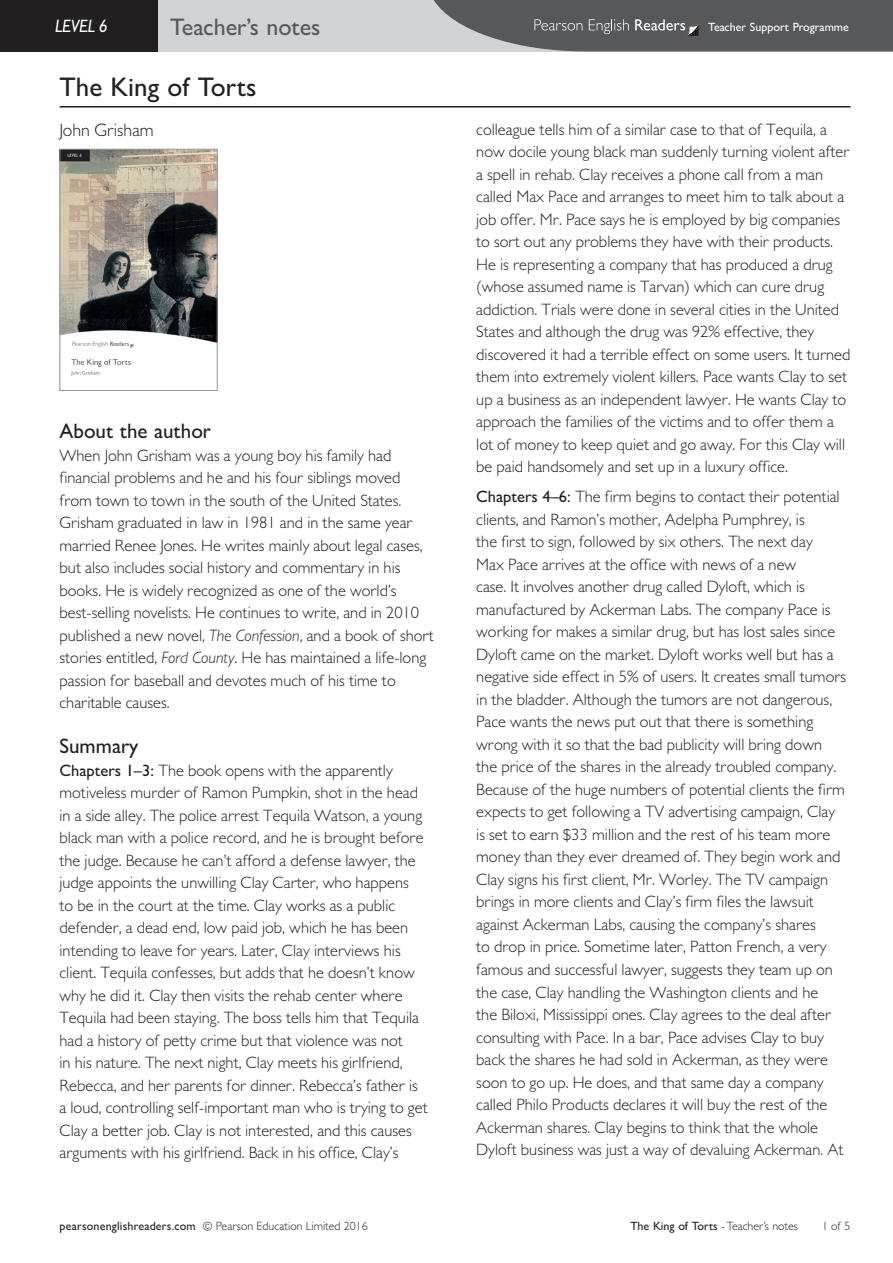
<style>
.page{position:relative;width:893px;height:1263px;background:#fff}
.page>*{position:absolute;margin:0;border:0;box-sizing:border-box;transform-origin:0 0}
.t1{font:500 27px "Gill Sans MT Pro";color:#231f20}
.t2{font:500 24px "Gill Sans MT Pro";color:#57585a}
.t3{font:500 21px "Gill Sans MT Pro";color:#231f20}
.t4{font:300 18px "Gill Sans MT Pro";color:#231f20}
.t5{font:italic 500 18px "Gill Sans MT Pro";letter-spacing:-.015em;color:#fff;scale:.95 1}
.t6{font:300 16.5px/22.5px "Gill Sans MT Pro";color:#231f20}
.t7{font:300 12px "Gill Sans MT Pro";color:#231f20}
.t8{font:500 12px "Gill Sans MT Pro";color:#fff}
.s1{font-style:italic}
.s2{font-weight:500}
</style>
<div class="page">
<hr style="left:60px;top:106px;width:790px;height:2px;background:#231f20">
<div style="left:0;top:0;width:893px;height:51px;background:#d1d2d4"></div>
<div style="left:0;top:0;width:157px;height:51px;background:#231f20"></div>
<svg style="left:434px;top:0;width:459px;height:51px;background:#646567"></svg>
<img style="left:62px;top:151px;width:153px;height:225px">
<div style="left:60px;top:149px;width:157px;height:242px;border:1px solid #939598"></div>
<p class="t5" style="left:55px;top:15px;width:57px">LEVEL 6</p>
<h2 class="t2" style="left:170px;top:13px;width:152px">Teacher’s notes</h2>
<p class="t8" style="left:708px;top:20px;width:142px">Teacher Support Programme</p>
<h1 class="t1" style="left:60px;top:71px;width:198px">The King of Torts</h1>
<p class="t4" style="left:60px;top:119px;width:96px">John Grisham</p>
<p class="t3" style="left:60px;top:419px;width:153px">About the author</p>
<p class="t6" style="left:60px;top:444px;width:376px">When John Grisham was a young boy his family had financial problems and he and his four siblings moved from town to town in the south of the United States.<br>Grisham graduated in law in 1981 and in the same year married Renee Jones. He writes mainly about legal cases, but also includes social history and commentary in his books. He is widely recognized as one of the world’s best-selling novelists. He continues to write, and in 2010 published a new novel, <span class="s1">The Confession</span>, and a book of short stories entitled, <span class="s1">Ford County</span>. He has maintained a life-long passion for baseball and devotes much of his time to charitable causes.</p>
<p class="t3" style="left:60px;top:734px;width:80px">Summary</p>
<p class="t6" style="left:60px;top:759px;width:370px"><span class="s2">Chapters 1–3:</span> The book opens with the apparently motiveless murder of Ramon Pumpkin, shot in the head in a side alley. The police arrest Tequila Watson, a young black man with a police record, and he is brought before the judge. Because he can’t afford a defense lawyer, the judge appoints the unwilling Clay Carter, who happens<br>to be in the court at the time. Clay works as a public defender, a dead end, low paid job, which he has been intending to leave for years. Later, Clay interviews his client. Tequila confesses, but adds that he doesn’t know why he did it. Clay then visits the rehab center where Tequila had been staying. The boss tells him that Tequila had a history of petty crime but that violence was not<br>in his nature. The next night, Clay meets his girlfriend, Rebecca, and her parents for dinner. Rebecca’s father is a loud, controlling self-important man who is trying to get Clay a better job. Clay is not interested, and this causes arguments with his girlfriend. Back in his office, Clay’s</p>
<p class="t6" style="left:476px;top:118px;width:376px">colleague tells him of a similar case to that of Tequila, a now docile young black man suddenly turning violent after a spell in rehab. Clay receives a phone call from a man called Max Pace and arranges to meet him to talk about a job offer. Mr. Pace says he is employed by big companies to sort out any problems they have with their products.<br>He is representing a company that has produced a drug (whose assumed name is Tarvan) which can cure drug addiction. Trials were done in several cities in the United States and although the drug was 92% effective, they discovered it had a terrible effect on some users. It turned them into extremely violent killers. Pace wants Clay to set up a business as an independent lawyer. He wants Clay to approach the families of the victims and to offer them a lot of money to keep quiet and go away. For this Clay will be paid handsomely and set up in a luxury office.</p>
<p class="t6" style="left:476px;top:485px;width:372px"><span class="s2">Chapters 4–6:</span> The firm begins to contact their potential clients, and Ramon’s mother, Adelpha Pumphrey, is<br>the first to sign, followed by six others. The next day<br>Max Pace arrives at the office with news of a new<br>case. It involves another drug called Dyloft, which is manufactured by Ackerman Labs. The company Pace is working for makes a similar drug, but has lost sales since Dyloft came on the market. Dyloft works well but has a negative side effect in 5% of users. It creates small tumors in the bladder. Although the tumors are not dangerous, Pace wants the news put out that there is something wrong with it so that the bad publicity will bring down the price of the shares in the already troubled company.<br>Because of the huge numbers of potential clients the firm expects to get following a TV advertising campaign, Clay is set to earn $33 million and the rest of his team more money than they ever dreamed of. They begin work and Clay signs his first client, Mr. Worley. The TV campaign brings in more clients and Clay’s firm files the lawsuit against Ackerman Labs, causing the company’s shares<br>to drop in price. Sometime later, Patton French, a very famous and successful lawyer, suggests they team up on the case, Clay handling the Washington clients and he<br>the Biloxi, Mississippi ones. Clay agrees to the deal after consulting with Pace. In a bar, Pace advises Clay to buy back the shares he had sold in Ackerman, as they were soon to go up. He does, and that same day a company called Philo Products declares it will buy the rest of the Ackerman shares. Clay begins to think that the whole Dyloft business was just a way of devaluing Ackerman. At</p>
<p class="t7" style="left:60px;top:1219px;width:310px"><span class="s2">pearsonenglishreaders.com</span> © Pearson Education Limited 2016</p>
<p class="t7" style="left:630px;top:1219px;width:169px"><span class="s2">The King of Torts</span> - Teacher’s notes</p>
<p class="t7" style="left:822px;top:1219px;width:30px">1 of 5</p>
</div>
